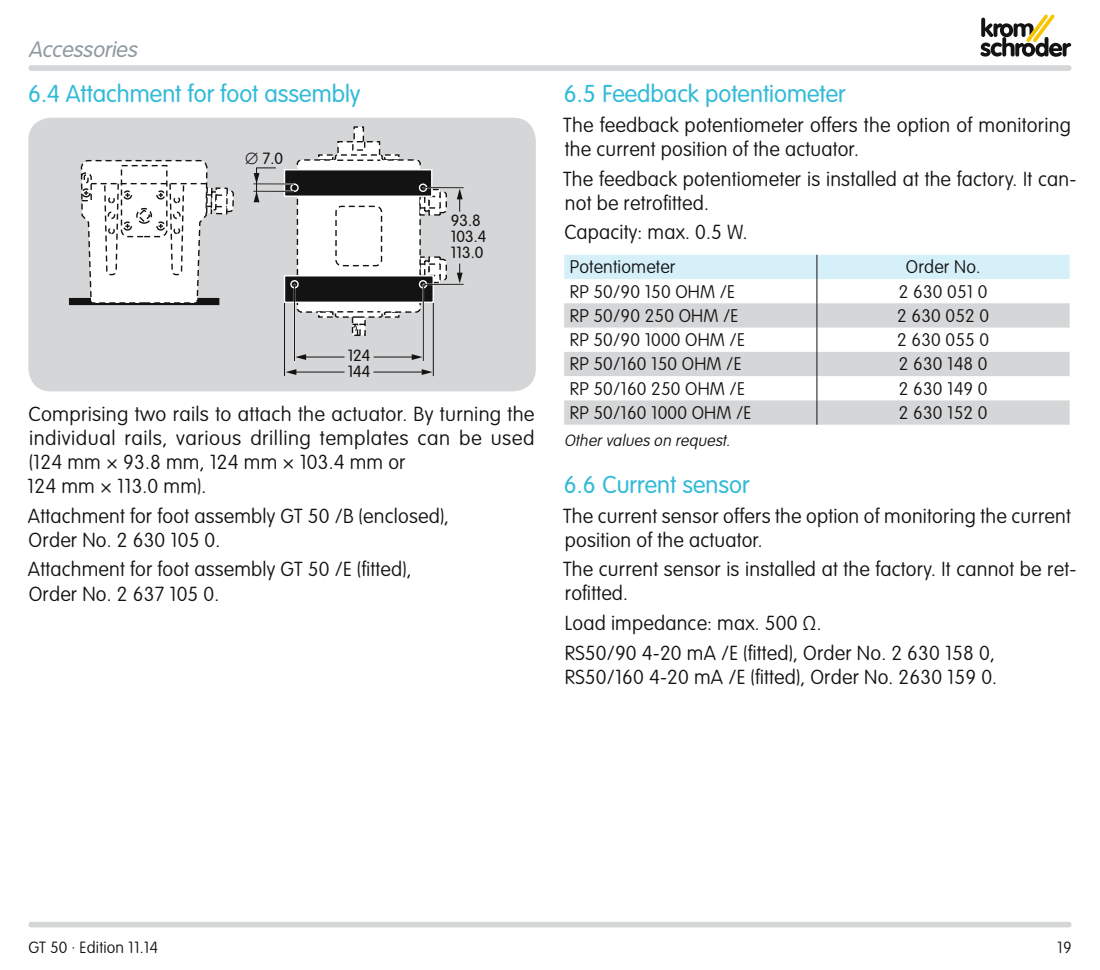
<style>
.page{position:relative;width:1100px;height:970px;background:#fff}
.page>*{position:absolute;margin:0;border:0;box-sizing:border-box;transform-origin:0 0}
.t1{font:300 24px "VAG Rounded Std";color:#33bbd8}
.t2{font:italic 300 22px "VAG Rounded Std";color:#8f9ba0}
.t3{font:100 20px/24px "VAG Rounded Std";letter-spacing:.01em;color:#141314}
.t4{font:100 18px "VAG Rounded Std";letter-spacing:.01em;color:#141314}
.t5{font:300 16px/16px "VAG Rounded Std";color:#141314}
.t6{font:italic 100 16px "VAG Rounded Std";color:#141314}
.t7{font:100 16px "VAG Rounded Std";letter-spacing:.01em;color:#141314}
</style>
<div class="page">
<svg style="left:980px;top:14px;width:91px;height:43px"></svg>
<div style="left:31px;top:921px;width:1038px;height:6px;background:#d5d6d7"></div>
<div style="left:31px;top:65px;width:1038px;height:6px;background:#d5d6d7"></div>
<div style="left:28px;top:118px;width:508px;height:273px;background:#d5d6d7;border-radius:23px"></div>
<svg style="left:457px;top:188px;width:6px;height:23px"></svg>
<svg style="left:457px;top:263px;width:6px;height:20px"></svg>
<svg style="left:296px;top:126px;width:152px;height:211px"></svg>
<div style="left:335px;top:206px;width:47px;height:60px;border:1px dashed #141314;border-radius:6px"></div>
<div style="left:319px;top:312px;width:14px;height:5px;background:#fff"></div>
<div style="left:318px;top:311px;width:15px;height:7px;border:1px dashed #141314"></div>
<svg style="left:69px;top:159px;width:165px;height:147px"></svg>
<hr style="left:374px;top:372px;width:50px;height:1px;background:#141314">
<svg style="left:422px;top:369px;width:11px;height:6px"></svg>
<hr style="left:433px;top:302px;width:1px;height:74px;background:#141314">
<hr style="left:294px;top:371px;width:51px;height:1px;background:#141314">
<svg style="left:286px;top:369px;width:10px;height:6px"></svg>
<hr style="left:284px;top:302px;width:1px;height:74px;background:#141314">
<div style="left:284px;top:276px;width:149px;height:26px;background:#141314"></div>
<div style="left:284px;top:275px;width:150px;height:28px;border:1px solid #fff"></div>
<div style="left:419px;top:280px;width:8px;height:8px;border:1px solid #fff;border-radius:50%"></div>
<div style="left:290px;top:280px;width:9px;height:8px;border:1px solid #fff;border-radius:50%"></div>
<div style="left:284px;top:170px;width:148px;height:26px;background:#141314"></div>
<div style="left:284px;top:169px;width:148px;height:28px;border:1px solid #fff"></div>
<div style="left:419px;top:183px;width:8px;height:9px;border:1px solid #fff;border-radius:50%"></div>
<div style="left:290px;top:183px;width:9px;height:9px;border:1px solid #fff;border-radius:50%"></div>
<hr style="left:423px;top:187px;width:41px;height:1px;background:#141314">
<hr style="left:423px;top:283px;width:41px;height:2px;background:#fff">
<hr style="left:423px;top:284px;width:41px;height:1px;background:#141314">
<hr style="left:253px;top:183px;width:41px;height:2px;background:#fff">
<hr style="left:253px;top:183px;width:41px;height:1px;background:#141314">
<hr style="left:253px;top:190px;width:41px;height:2px;background:#fff">
<hr style="left:253px;top:191px;width:41px;height:1px;background:#141314">
<svg style="left:254px;top:167px;width:22px;height:35px"></svg>
<hr style="left:423px;top:284px;width:1px;height:77px;background:#141314">
<hr style="left:294px;top:284px;width:1px;height:77px;background:#141314">
<hr style="left:374px;top:357px;width:40px;height:1px;background:#141314">
<svg style="left:412px;top:354px;width:11px;height:6px"></svg>
<hr style="left:304px;top:356px;width:41px;height:1px;background:#141314">
<svg style="left:295px;top:354px;width:11px;height:6px"></svg>
<svg style="left:564px;top:255px;width:505px;height:169px"></svg>
<p class="t2" style="left:28px;top:36px;width:115px">Accessories</p>
<p class="t1" style="left:28px;top:80px;width:334px">6.4 Attachment for foot assembly</p>
<p class="t5" style="left:245px;top:151px;width:39px">∅ 7.0</p>
<p class="t5" style="left:348px;top:348px;width:24px">124</p>
<p class="t5" style="left:348px;top:364px;width:24px">144</p>
<p class="t5" style="left:451px;top:213px;width:37px">93.8<br>103.4<br>113.0</p>
<p class="t3" style="left:27px;top:403px;width:509px">Comprising two rails to attach the actuator. By turning the individual rails, various drilling templates can be used (124 mm × 93.8 mm, 124 mm × 103.4 mm or<br>124 mm × 113.0 mm).</p>
<p class="t3" style="left:28px;top:504px;width:423px">Attachment for foot assembly GT 50 /B (enclosed),<br>Order No. 2 630 105 0.</p>
<p class="t3" style="left:28px;top:558px;width:385px">Attachment for foot assembly GT 50 /E (fitted),<br>Order No. 2 637 105 0.</p>
<p class="t1" style="left:564px;top:80px;width:283px">6.5 Feedback potentiometer</p>
<p class="t3" style="left:563px;top:114px;width:509px">The feedback potentiometer offers the option of monitoring the current position of the actuator.</p>
<p class="t3" style="left:563px;top:167px;width:515px">The feedback potentiometer is installed at the factory. It can&shy;not be retrofitted.</p>
<p class="t3" style="left:564px;top:221px;width:185px">Capacity: max. 0.5 W.</p>
<p class="t4" style="left:570px;top:257px;width:107px">Potentiometer</p>
<p class="t4" style="left:906px;top:257px;width:76px">Order No.</p>
<p class="t4" style="left:570px;top:281px;width:167px">RP 50/90 150 OHM /E</p>
<p class="t4" style="left:899px;top:281px;width:90px">2 630 051 0</p>
<p class="t4" style="left:570px;top:305px;width:170px">RP 50/90 250 OHM /E</p>
<p class="t4" style="left:897px;top:305px;width:93px">2 630 052 0</p>
<p class="t4" style="left:570px;top:329px;width:177px">RP 50/90 1000 OHM /E</p>
<p class="t4" style="left:897px;top:329px;width:93px">2 630 055 0</p>
<p class="t4" style="left:570px;top:354px;width:173px">RP 50/160 150 OHM /E</p>
<p class="t4" style="left:899px;top:354px;width:90px">2 630 148 0</p>
<p class="t4" style="left:570px;top:378px;width:177px">RP 50/160 250 OHM /E</p>
<p class="t4" style="left:899px;top:378px;width:90px">2 630 149 0</p>
<p class="t4" style="left:570px;top:402px;width:183px">RP 50/160 1000 OHM /E</p>
<p class="t4" style="left:899px;top:402px;width:90px">2 630 152 0</p>
<p class="t6" style="left:564px;top:431px;width:171px">Othervalues on request.</p>
<p class="t1" style="left:564px;top:471px;width:187px">6.6 Current sensor</p>
<p class="t3" style="left:563px;top:504px;width:509px">The current sensor offers the option of monitoring the current position of the actuator.</p>
<p class="t3" style="left:563px;top:558px;width:515px">The current sensor is installed at the factory. It cannot be ret&shy;rofitted.</p>
<p class="t3" style="left:565px;top:609px;width:431px;line-height:29.6px">Load impedance: max. 500 Ω.<br>RS50/90 4-20 mA /E (fitted), Order No. 2 630 158 0,</p>
<p class="t3" style="left:565px;top:665px;width:434px">RS50/160 4-20 mA /E (fitted), Order No. 2630 159 0.</p>
<p class="t7" style="left:28px;top:938px;width:131px">GT 50 · Edition 11.14</p>
<p class="t7" style="left:1057px;top:938px;width:16px">19</p>
</div>
